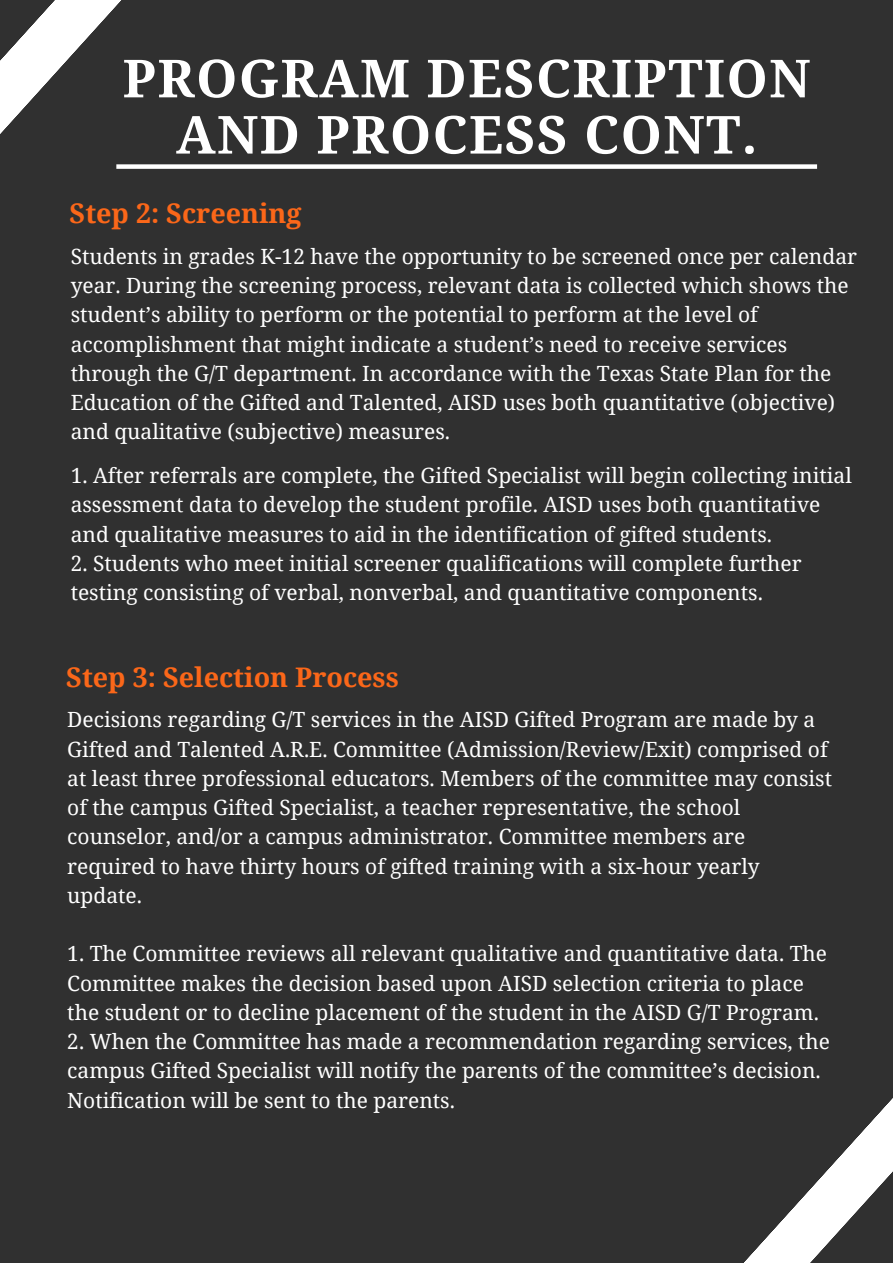
<style>
.page{position:relative;width:893px;height:1264px;background:#fff}
.page>*{position:absolute;margin:0;border:0;box-sizing:border-box;transform-origin:0 0}
.t1{font:700 52.5px/56.2px "Noto Serif";letter-spacing:.025em;color:#fff;text-align:center}
.t2{font:700 27px "Noto Serif";color:#fb6719}
.t3{font:21px/29.2px "Noto Serif";color:#fff}
</style>
<div class="page">
<div style="left:0;top:0;width:892px;height:1262px;background:#303030"></div>
<svg style="left:745px;top:1099px;width:147px;height:163px"></svg>
<svg style="left:0;top:0;width:121px;height:134px"></svg>
<div style="left:116px;top:164px;width:701px;height:5px;background:#fff"></div>
<p class="t1" style="left:123px;top:49px;width:689px">PROGRAM DESCRIPTION<br>AND PROCESS CONT.</p>
<p class="t2" style="left:70px;top:194px;width:234px">Step 2: Screening</p>
<p class="t3" style="left:71px;top:241px;width:787px">Students in grades K-12 have the opportunity to be screened once per calendar year. During the screening process, relevant data is collected which shows the student’s ability to perform or the potential to perform at the level of accomplishment that might indicate a student’s need to receive services through the G/T department. In accordance with the Texas State Plan for the Education of the Gifted and Talented, AISD uses both quantitative (objective) and qualitative (subjective) measures.</p>
<p class="t3" style="left:71px;top:460px;width:782px">1. After referrals are complete, the Gifted Specialist will begin collecting initial assessment data to develop the student profile. AISD uses both quantitative and qualitative measures to aid in the identification of gifted students.</p>
<p class="t3" style="left:71px;top:548px;width:732px">2. Students who meet initial screener qualifications will complete further testing consisting of verbal, nonverbal, and quantitative components.</p>
<p class="t2" style="left:66px;top:658px;width:334px">Step 3: Selection Process</p>
<p class="t3" style="left:67px;top:704px;width:766px">Decisions regarding G/T services in the AISD Gifted Program are made by a Gifted and Talented A.R.E. Committee (Admission/Review/Exit) comprised of at least three professional educators. Members of the committee may consist of the campus Gifted Specialist, a teacher representative, the school counselor, and/or a campus administrator. Committee members are required to have thirty hours of gifted training with a six-hour yearly update.</p>
<p class="t3" style="left:67px;top:938px;width:761px">1. The Committee reviews all relevant qualitative and quantitative data. The<br>Committee makes the decision based upon AISD selection criteria to place the student or to decline placement of the student in the AISD G/T Program.</p>
<p class="t3" style="left:67px;top:1026px;width:764px">2. When the Committee has made a recommendation regarding services, the campus Gifted Specialist will notify the parents of the committee’s decision.<br>Notification will be sent to the parents.</p>
</div>
